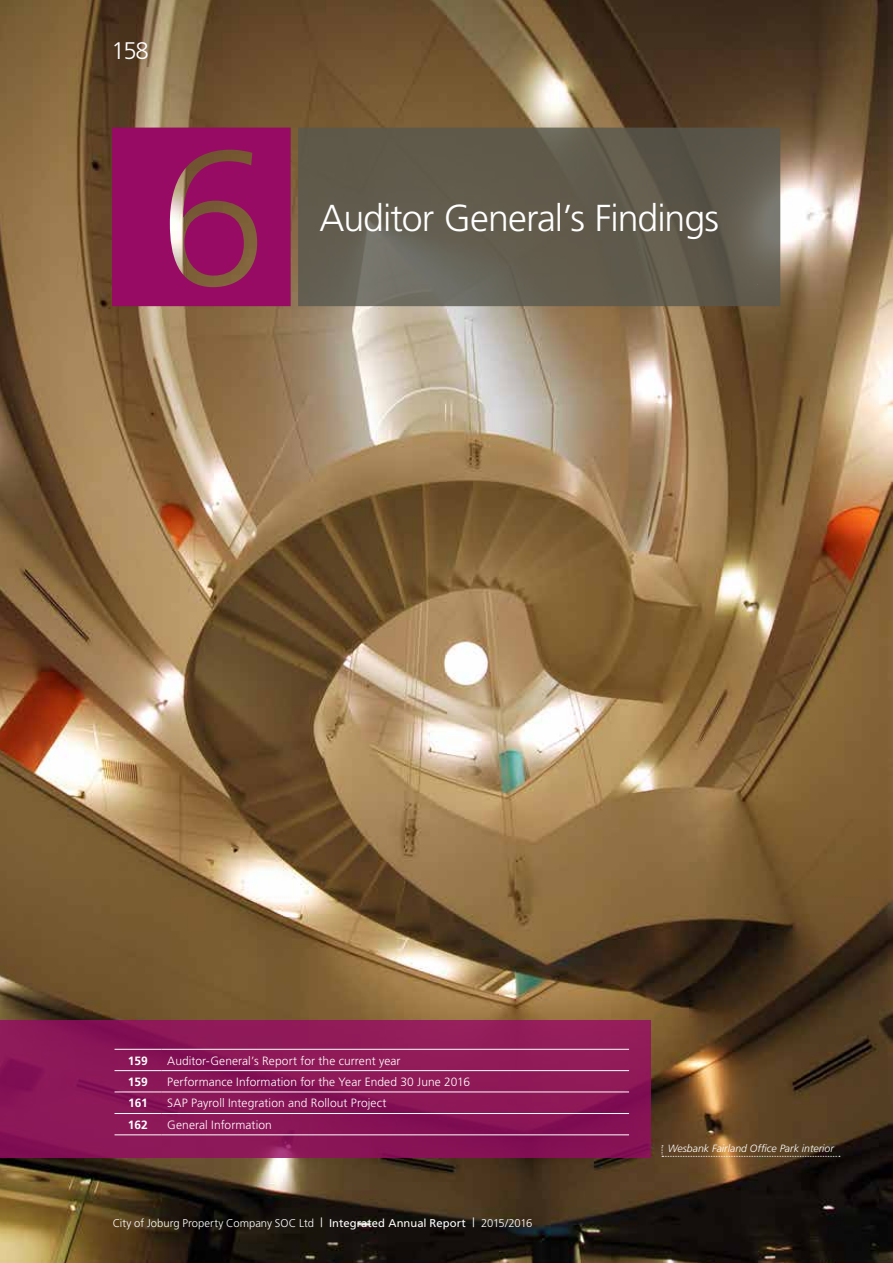
<style>
.page{position:relative;width:893px;height:1263px;background:#fff}
.page>*{position:absolute;margin:0;border:0;box-sizing:border-box;transform-origin:0 0}
.t1{font:300 37.5px "Frutiger";letter-spacing:-.025em;color:#fff}
.t2{font:300 24px "Frutiger";color:#fff}
.t3{font:300 12px "Frutiger";letter-spacing:.005em;color:#fff}
.t4{font:700 12px "Frutiger";letter-spacing:-.01em;color:#fff}
.t5{font:300 11.25px "Frutiger";color:#fff}
.t6{font:italic 300 10.5px "Frutiger";color:#fff}
.s1{font-size:12.75px}
.s2{font-weight:400}
</style>
<div class="page">
<img style="left:0;top:0;width:893px;height:1263px">
<svg style="left:298px;top:128px;width:482px;height:178px;background:#625d4f"></svg>
<svg style="left:112px;top:128px;width:179px;height:178px;background:#961a62"></svg>
<svg style="left:0;top:1020px;width:651px;height:138px;background:#8c1858"></svg>
<hr style="left:115px;top:1049px;width:46px;height:1px;background:#fff">
<hr style="left:161px;top:1049px;width:468px;height:1px;background:#fff">
<hr style="left:115px;top:1070px;width:46px;height:1px;background:#fff">
<hr style="left:161px;top:1070px;width:468px;height:1px;background:#fff">
<hr style="left:115px;top:1091px;width:46px;height:1px;background:#fff">
<hr style="left:161px;top:1091px;width:468px;height:1px;background:#fff">
<hr style="left:115px;top:1113px;width:46px;height:1px;background:#fff">
<hr style="left:161px;top:1113px;width:468px;height:1px;background:#fff">
<hr style="left:115px;top:1134px;width:46px;height:1px;background:#fff">
<hr style="left:161px;top:1134px;width:468px;height:1px;background:#fff">
<svg style="left:662px;top:1145px;width:178px;height:12px;background:#6a4e2f"></svg>
<h2 class="t2" style="left:111px;top:38px;width:39px">158</h2>
<h1 class="t1" style="left:320px;top:197px;width:401px">Auditor General’s Findings</h1>
<p class="t4" style="left:128px;top:1053px;width:21px">159</p>
<p class="t3" style="left:167px;top:1054px;width:235px">Auditor-General’s Report for the current year</p>
<p class="t4" style="left:128px;top:1075px;width:21px">159</p>
<p class="t3" style="left:167px;top:1075px;width:304px">Performance Information for the Year Ended 30 June 2016</p>
<p class="t4" style="left:128px;top:1096px;width:21px">161</p>
<p class="t3" style="left:167px;top:1096px;width:221px">SAP Payroll Integration and Rollout Project</p>
<p class="t4" style="left:128px;top:1117px;width:22px">162</p>
<p class="t3" style="left:167px;top:1118px;width:106px">General Information</p>
<p class="t5" style="left:113px;top:1217px;width:421px">City of Joburg Property Company SOC Ltd <span class="s1">|</span> <span class="s2">Integrated Annual Report</span> <span class="s1">|</span> 2015/2016</p>
<p class="t6" style="left:668px;top:1142px;width:168px">Wesbank Fairland Office Park interior</p>
</div>
